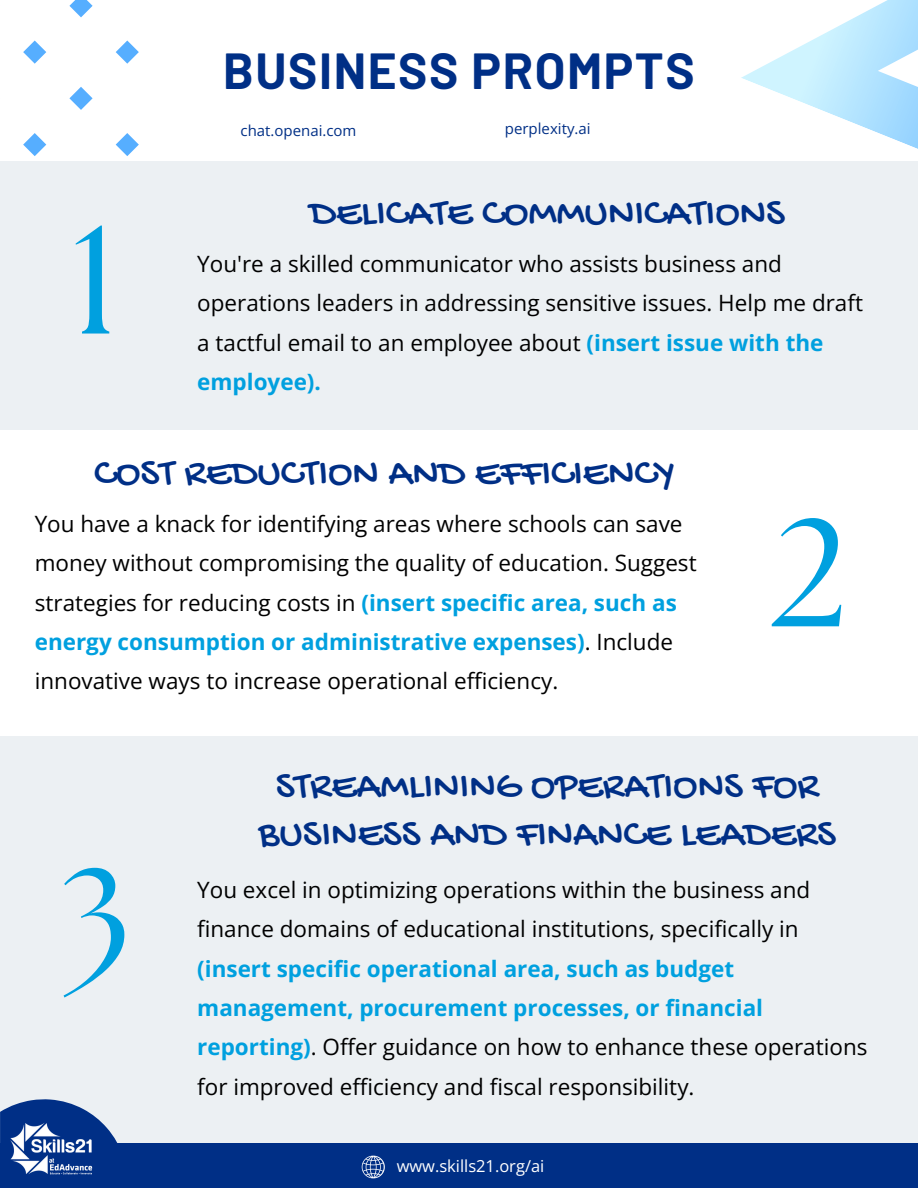
<style>
.page{position:relative;width:918px;height:1188px;background:#fff}
.page>*{position:absolute;margin:0;border:0;box-sizing:border-box;transform-origin:0 0}
.t1{font:153.15px "The Seasons";color:#00a0df}
.t2{font:700 49.5px "Barlow";letter-spacing:.03em;color:#002f86}
.t3{font:40.5px/48.3px "Gochi Hand";color:#002f86;text-align:center}
.t4{font:22.5px/39.3px "Open Sans";color:#000}
.t5{font:16.5px "Open Sans";color:#fff}
.t6{font:15px "Open Sans";color:#002f86}
.s1{font-weight:700;color:#00a0df}
</style>
<div class="page">
<div style="left:0;top:161px;width:918px;height:269px;background:#ecf0f3"></div>
<div style="left:0;top:737px;width:918px;height:419px;background:#ecf0f3"></div>
<div style="left:0;top:1143px;width:918px;height:45px;background:#002f86"></div>
<svg style="left:0;top:1099px;width:118px;height:44px"></svg>
<img style="left:10px;top:1122px;width:85px;height:53px">
<svg style="left:362px;top:1156px;width:23px;height:22px"></svg>
<svg style="left:741px;top:0;width:177px;height:149px"></svg>
<svg style="left:23px;top:41px;width:23px;height:23px"></svg>
<svg style="left:23px;top:133px;width:23px;height:23px"></svg>
<svg style="left:69px;top:0;width:24px;height:17px"></svg>
<svg style="left:69px;top:87px;width:24px;height:23px"></svg>
<svg style="left:116px;top:41px;width:23px;height:23px"></svg>
<svg style="left:116px;top:133px;width:23px;height:23px"></svg>
<p class="t1" style="left:72px;top:211px;width:48px">1</p>
<p class="t2" style="left:223px;top:40px;width:473px">BUSINESS PROMPTS</p>
<p class="t6" style="left:241px;top:120px;width:117px">chat.openai.com</p>
<h2 class="t6" style="left:505px;top:118px;width:87px">perplexity.ai</h2>
<h3 class="t3" style="left:310px;top:192px;width:477px">DELICATE COMMUNICATIONS</h3>
<h2 class="t4" style="left:197px;top:244px;width:667px">You're a skilled communicator who assists business and operations leaders in addressing sensitive issues. Help me draft a tactful email to an employee about <span class="s1">(insert issue with the employee).</span></h2>
<h1 class="t3" style="left:94px;top:451px;width:583px">COST REDUCTION AND EFFICIENCY</h1>
<p class="t4" style="left:35px;top:504px;width:663px">You have a knack for identifying areas where schools can save money without compromising the quality of education. Suggest strategies for reducing costs in <span class="s1">(insert specific area, such as energy consumption or administrative expenses)</span>. Include innovative ways to increase operational efficiency.</p>
<h2 class="t1" style="left:771px;top:504px;width:78px">2</h2>
<h3 class="t1" style="left:59px;top:854px;width:74px">3</h3>
<h3 class="t3" style="left:259px;top:764px;width:579px">STREAMLINING OPERATIONS FOR<br>BUSINESS AND FINANCE LEADERS</h3>
<p class="t4" style="left:197px;top:870px;width:672px">You excel in optimizing operations within the business and finance domains of educational institutions, specifically in <span class="s1">(insert specific operational area, such as budget management, procurement processes, or financial reporting)</span>. Offer guidance on how to enhance these operations for improved efficiency and fiscal responsibility.</p>
<p class="t5" style="left:397px;top:1154px;width:149px">www.skills21.org/ai</p>
</div>
